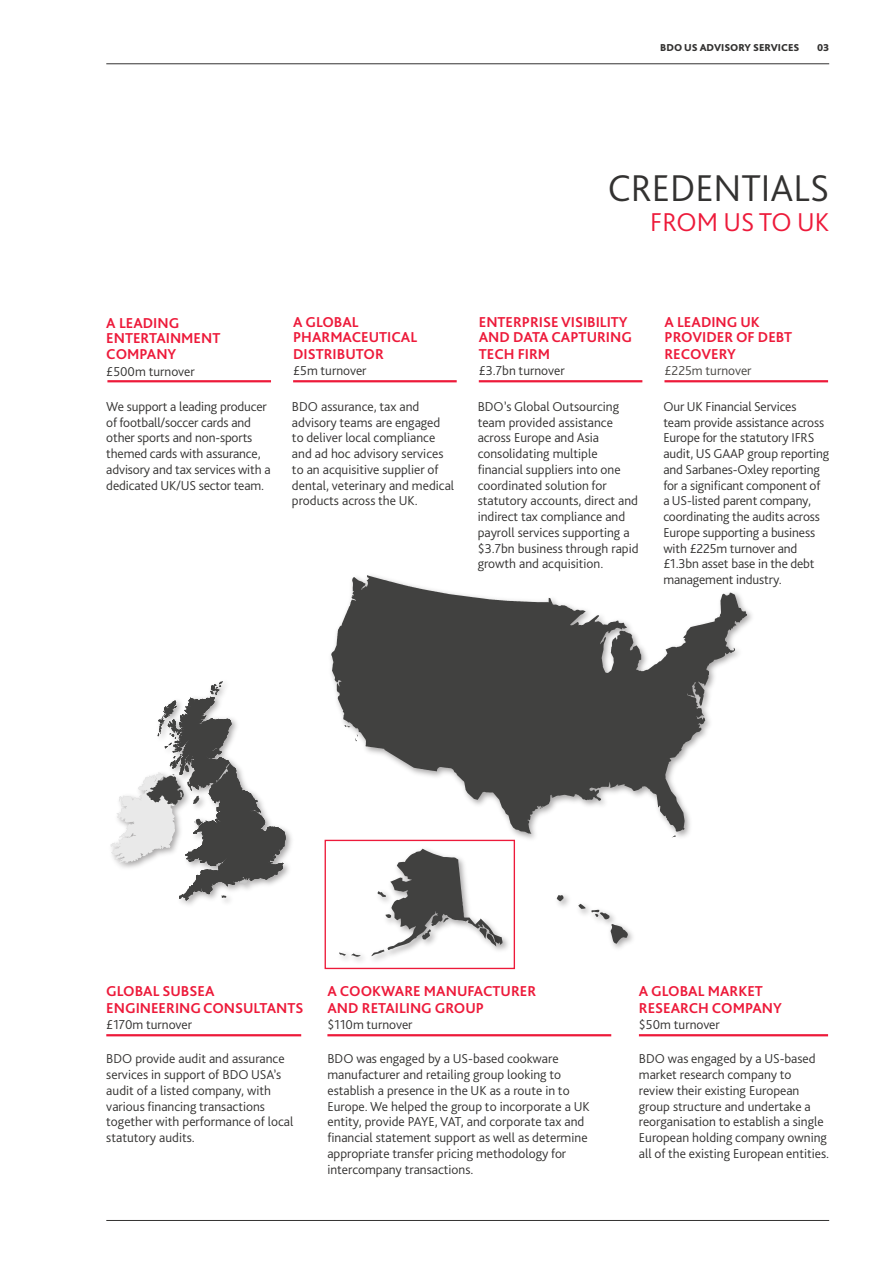
<style>
.page{position:relative;width:893px;height:1263px;background:#fff}
.page>*{position:absolute;margin:0;border:0;box-sizing:border-box;transform-origin:0 0}
.MAIN_HEADING{font:300 39px "Bliss Pro";color:#333231}
.MAIN_HEADING-2{font:300 27px "Bliss Pro";color:#ed1a3a}
.Body_text{font:700 15px/15px "Bliss Pro";color:#ed1a3a}
.Body_text-2{font:300 13.5px/15.8px "Bliss Pro";color:#333231}
.Body_text-3{font:300 13.5px "Bliss Pro";color:#494643}
.t1{font:800 10.5px "Bliss Pro";color:#333231}
</style>
<div class="page">
<hr style="left:106px;top:63px;width:723px;height:1px;background:#333231">
<hr style="left:106px;top:1220px;width:723px;height:1px;background:#333231">
<hr style="left:107px;top:380px;width:164px;height:2px;background:#ed1a3a">
<hr style="left:479px;top:380px;width:163px;height:2px;background:#ed1a3a">
<hr style="left:293px;top:380px;width:164px;height:2px;background:#ed1a3a">
<hr style="left:106px;top:1034px;width:195px;height:2px;background:#ed1a3a">
<hr style="left:639px;top:1034px;width:189px;height:2px;background:#ed1a3a">
<hr style="left:327px;top:1034px;width:284px;height:2px;background:#ed1a3a">
<hr style="left:664px;top:380px;width:164px;height:2px;background:#ed1a3a">
<img style="left:110px;top:829px;width:182px;height:76px">
<svg style="left:111px;top:681px;width:174px;height:220px"></svg>
<img style="left:612px;top:930px;width:21px;height:19px">
<img style="left:502px;top:936px;width:5px;height:14px">
<img style="left:556px;top:895px;width:13px;height:11px">
<svg style="left:557px;top:895px;width:7px;height:6px"></svg>
<img style="left:357px;top:955px;width:6px;height:6px">
<img style="left:342px;top:957px;width:15px;height:4px">
<svg style="left:339px;top:952px;width:21px;height:5px"></svg>
<svg style="left:372px;top:849px;width:130px;height:107px"></svg>
<svg style="left:578px;top:903px;width:50px;height:41px"></svg>
<svg style="left:331px;top:575px;width:416px;height:259px;fill:#414140"></svg>
<div style="left:325px;top:840px;width:190px;height:129px;border:1px solid #ed1a3a"></div>
<p class="t1" style="left:660px;top:41px;width:141px">BDO US ADVISORY SERVICES</p>
<p class="t1" style="left:817px;top:40px;width:14px">03</p>
<p class="Body_text" style="left:106px;top:315px;width:116px">A LEADING<br>ENTERTAINMENT</p>
<p class="Body_text" style="left:106px;top:346px;width:72px">COMPANY</p>
<p class="Body_text-2" style="left:106px;top:363px;width:90px">£500m turnover</p>
<p class="Body_text" style="left:293px;top:315px;width:126px">A GLOBAL<br>PHARMACEUTICAL</p>
<p class="Body_text" style="left:293px;top:346px;width:92px">DISTRIBUTOR</p>
<p class="Body_text-2" style="left:293px;top:363px;width:75px">£5m turnover</p>
<p class="MAIN_HEADING" style="left:608px;top:164px;width:223px">CREDENTIALS</p>
<p class="MAIN_HEADING-2" style="left:650px;top:206px;width:180px">FROM US TO UK</p>
<p class="Body_text" style="left:479px;top:315px;width:155px">ENTERPRISE VISIBILITY<br>AND DATA CAPTURING</p>
<p class="Body_text" style="left:479px;top:346px;width:73px">TECH FIRM</p>
<p class="Body_text-2" style="left:479px;top:363px;width:87px">£3.7bn turnover</p>
<p class="Body_text" style="left:664px;top:315px;width:129px">A LEADING UK<br>PROVIDER OF DEBT</p>
<p class="Body_text" style="left:664px;top:346px;width:73px">RECOVERY</p>
<p class="Body_text-3" style="left:664px;top:363px;width:89px">£225m turnover</p>
<p class="Body_text-2" style="left:106px;top:398px;width:166px">We support a leading producer of football/soccer cards and other sports and non-sports themed cards with assurance, advisory and tax services with a dedicated UK/US sector team.</p>
<p class="Body_text-2" style="left:478px;top:398px;width:162px">BDO’s Global Outsourcing team provided assistance across Europe and Asia consolidating multiple financial suppliers into one coordinated solution for statutory accounts, direct and indirect tax compliance and payroll services supporting a $3.7bn business through rapid growth and acquisition.</p>
<p class="Body_text-2" style="left:292px;top:398px;width:164px">BDO assurance, tax and advisory teams are engaged to deliver local compliance and ad hoc advisory services to an acquisitive supplier of dental, veterinary and medical products across the UK.</p>
<p class="Body_text-2" style="left:663px;top:398px;width:167px">Our UK Financial Services<br>team provide assistance across<br>Europe for the statutory IFRS audit, US GAAP group reporting and Sarbanes-Oxley reporting for a significant component of a US-listed parent company, coordinating the audits across<br>Europe supporting a business with £225m turnover and £1.3bn asset base in the debt management industry.</p>
<p class="Body_text" style="left:106px;top:983px;width:199px;line-height:16.5px">GLOBAL SUBSEA<br>ENGINEERING CONSULTANTS</p>
<p class="Body_text-2" style="left:106px;top:1017px;width:87px">£170m turnover</p>
<p class="Body_text" style="left:327px;top:983px;width:210px;line-height:16.5px">A COOKWARE MANUFACTURER<br>AND RETAILING GROUP</p>
<p class="Body_text-2" style="left:327px;top:1016px;width:87px">$110m turnover</p>
<p class="Body_text" style="left:639px;top:983px;width:145px;line-height:16.5px">A GLOBAL MARKET<br>RESEARCH COMPANY</p>
<p class="Body_text-2" style="left:639px;top:1017px;width:82px">$50m turnover</p>
<p class="Body_text-2" style="left:106px;top:1050px;width:188px">BDO provide audit and assurance services in support of BDO USA’s audit of a listed company, with various financing transactions together with performance of local statutory audits.</p>
<p class="Body_text-2" style="left:639px;top:1050px;width:192px">BDO was engaged by a US-based market research company to review their existing European group structure and undertake a reorganisation to establish a single<br>European holding company owning all of the existing European entities.</p>
<p class="Body_text-2" style="left:327px;top:1050px;width:264px">BDO was engaged by a US-based cookware manufacturer and retailing group looking to establish a presence in the UK as a route in to Europe. We helped the group to incorporate a UK entity, provide PAYE, VAT, and corporate tax and financial statement support as well as determine appropriate transfer pricing methodology for intercompany transactions.</p>
</div>
